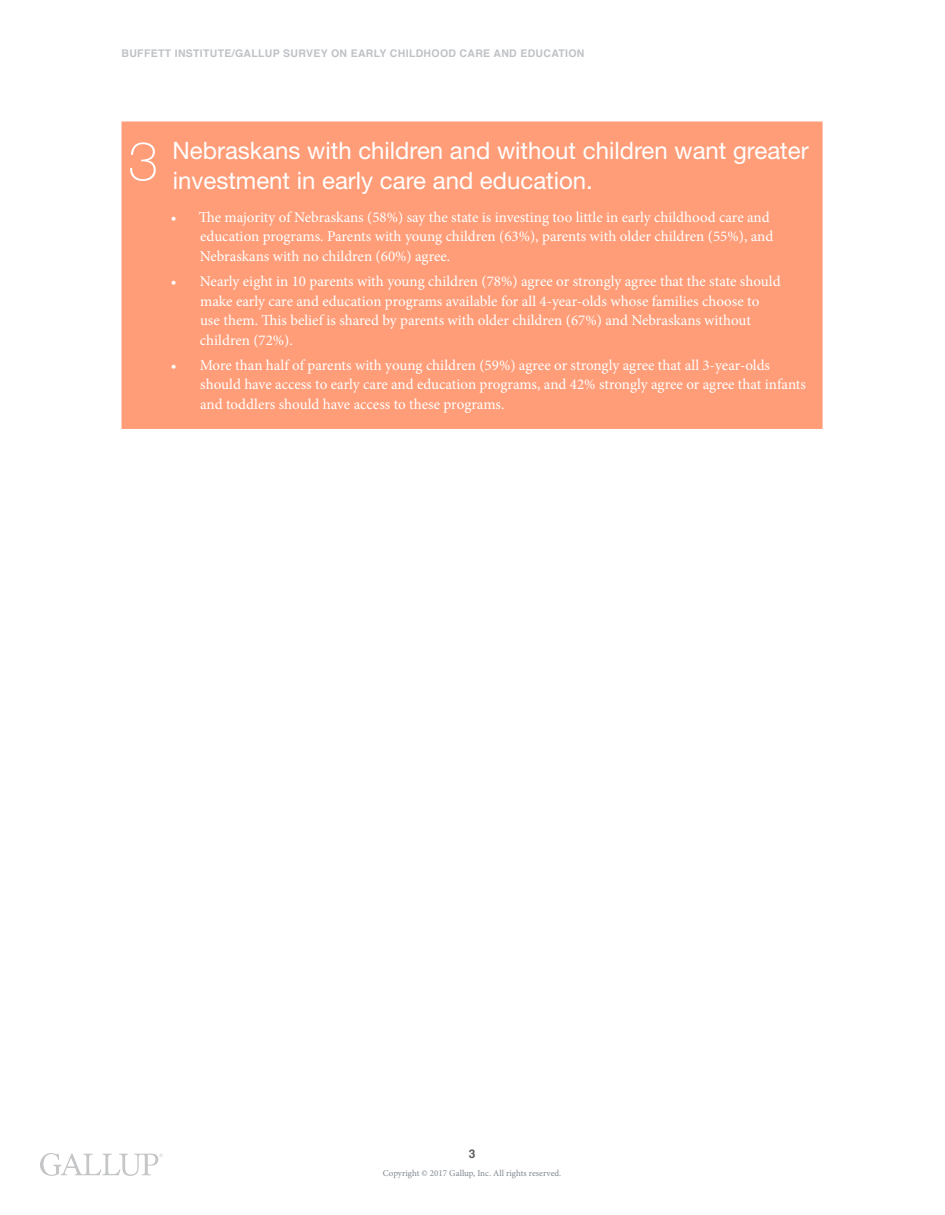
<style>
.page{position:relative;width:945px;height:1215px;background:#fff}
.page>*{position:absolute;margin:0;border:0;box-sizing:border-box;transform-origin:0 0}
.t1{font:100 54px "Helvetica Neue LT Std";color:#fff}
.t2{font:24px/30px "Helvetica Neue LT Std";color:#fff}
.t3{font:15px/19.5px "Minion Pro";letter-spacing:-.005em;color:#fff}
.t4{font:700 12px "Helvetica";color:#5f5f62}
.t5{font:700 10.5px "Helvetica";letter-spacing:.03em;color:#bfc2c6}
.t6{font:9px "Minion Pro";color:#808890}
</style>
<div class="page">
<img style="left:41px;top:1154px;width:121px;height:22px">
<div style="left:122px;top:122px;width:701px;height:307px;background:#ff9d78"></div>
<p class="t5" style="left:122px;top:45px;width:465px">BUFFETT INSTITUTE/GALLUP SURVEY ON EARLY CHILDHOOD CARE AND EDUCATION</p>
<h1 class="t1" style="left:128px;top:130px;width:32px">3</h1>
<h2 class="t2" style="left:173px;top:135px;width:638px">Nebraskans with children and without children want greater investment in early care and education.</h2>
<p class="t3" style="left:200px;top:207px;width:575px;text-indent:-29px">• The majority of Nebraskans (58%) say the state is investing too little in early childhood care and education programs. Parents with young children (63%), parents with older children (55%), and<br>Nebraskans with no children (60%) agree.</p>
<p class="t3" style="left:200px;top:272px;width:582px;text-indent:-29px">• Nearly eight in 10 parents with young children (78%) agree or strongly agree that the state should make early care and education programs available for all 4-year-olds whose families choose to use them. This belief is shared by parents with older children (67%) and Nebraskans without children (72%).</p>
<p class="t3" style="left:200px;top:355px;width:607px;text-indent:-29px">• More than half of parents with young children (59%) agree or strongly agree that all 3-year-olds should have access to early care and education programs, and 42% strongly agree or agree that infants and toddlers should have access to these programs.</p>
<p class="t4" style="left:469px;top:1144px;width:8px">3</p>
<p class="t6" style="left:383px;top:1167px;width:180px">Copyright © 2017 Gallup, Inc. All rights reserved.</p>
</div>
